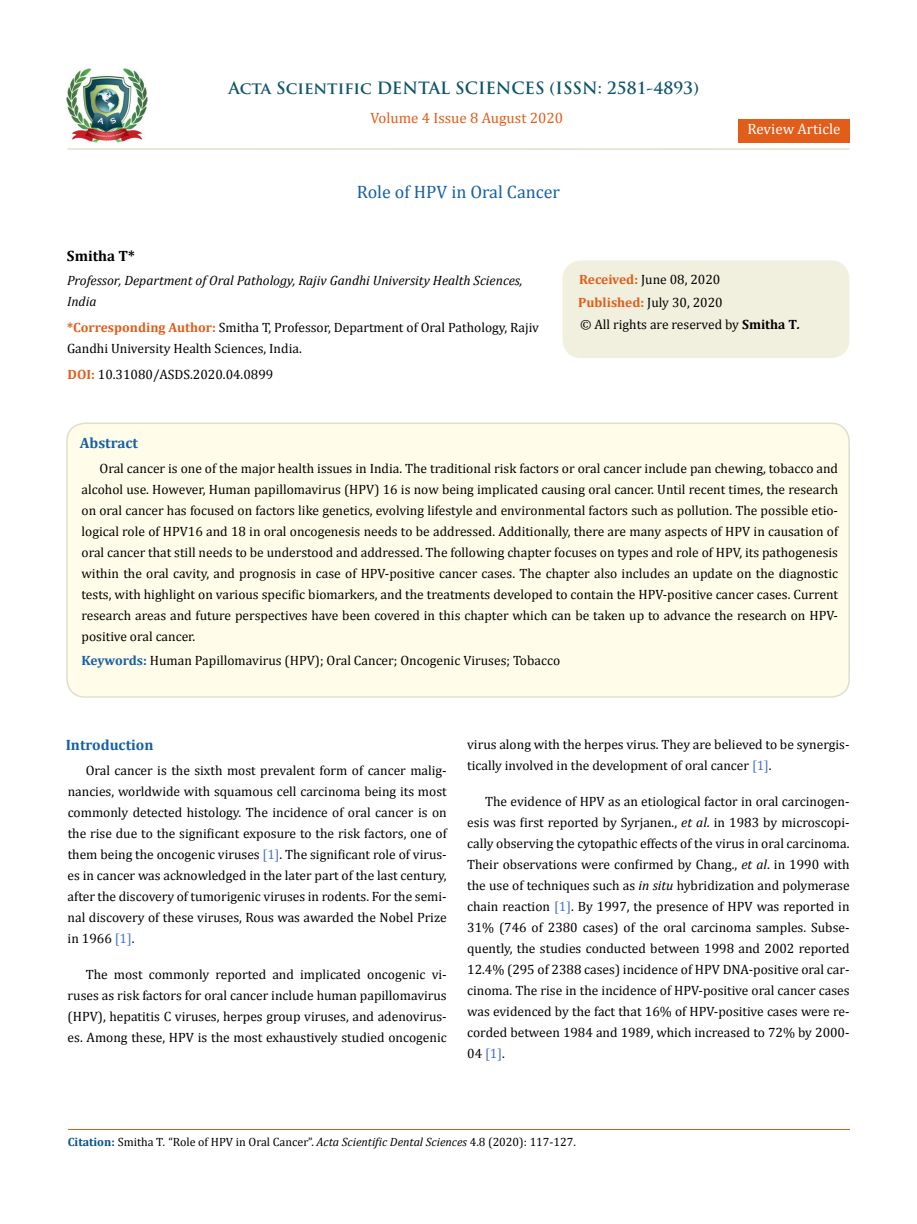
<style>
.page{position:relative;width:917px;height:1224px;background:#fff}
.page>*{position:absolute;margin:0;border:0;box-sizing:border-box;transform-origin:0 0}
.t1{font:18px "Cambria";color:#1560a6}
.t2{font:700 16.5px "Trajan Pro";color:#0e546a}
.t3{font:15px "Cambria";color:#e05d1a}
.t4{font:700 15px "Cambria";color:#1560a6}
.t5{font:15px "Cambria";color:#fff}
.t6{font:700 15px "Cambria";color:#000}
.t7{font:13.5px/21px "Cambria";color:#000;text-align:justify}
.t8{font:italic 13.5px/21px "Cambria";color:#000}
.t9{font:12px "Cambria";color:#000}
.s1{font-weight:700;color:#e05d1a}
.s2{font-weight:700}
.s3{font-weight:700;font-style:italic}
.s4{font-weight:700;color:#1560a6}
.s5{color:#4472c4}
.s6{font-style:italic}
.s7{font-weight:700;color:#035089}
</style>
<div class="page">
<img style="left:67px;top:68px;width:80px;height:74px">
<div style="left:738px;top:119px;width:111px;height:23px;background:#e05d1a"></div>
<div style="left:563px;top:261px;width:285px;height:96px;background:#f1f0de;border-radius:18px"></div>
<div style="left:562px;top:260px;width:287px;height:98px;border:2px solid #f1f0de;border-radius:18px"></div>
<div style="left:67px;top:423px;width:782px;height:274px;background:#fffde9;border-radius:18px"></div>
<div style="left:66px;top:423px;width:783px;height:275px;border:2px solid #e0dfcd;border-radius:18px"></div>
<hr style="left:68px;top:1129px;width:781px;height:1px;background:#e05d1a">
<hr style="left:67px;top:148px;width:782px;height:2px;background:#e0dfcd">
<p class="t2" style="left:228px;top:77px;width:472px">Acta Scientific DENTAL SCIENCES (ISSN: 2581-4893)</p>
<p class="t3" style="left:370px;top:109px;width:194px">Volume 4 Issue 8 August 2020</p>
<h1 class="t1" style="left:357px;top:181px;width:205px">Role of HPV in Oral Cancer</h1>
<p class="t5" style="left:747px;top:120px;width:94px">Review Article</p>
<p class="t6" style="left:67px;top:245px;width:69px">Smitha T*</p>
<p class="t8" style="left:67px;top:270px;width:457px">Professor, Department of Oral Pathology, Rajiv Gandhi University Health Sciences,<br>India</p>
<p class="t7" style="left:67px;top:317px;width:473px"><span class="s1">*Corresponding Author:</span> Smitha T, Professor, Department of Oral Pathology, Rajiv<br>Gandhi University Health Sciences, India.</p>
<p class="t7" style="left:67px;top:364px;width:207px"><span class="s1">DOI:</span> 10.31080/ASDS.2020.04.0899</p>
<p class="t7" style="left:578px;top:268px;width:146px;line-height:23px"><span class="s1">Received:</span> June 08, 2020<br><span class="s1">Published:</span> July 30, 2020</p>
<p class="t7" style="left:580px;top:314px;width:221px">© All rights are reserved by <span class="s2">Smitha T</span><span class="s3">.</span></p>
<p class="t4" style="left:80px;top:432px;width:60px">Abstract</p>
<p class="t7" style="left:81px;top:458px;width:758px;text-indent:18px">Oral cancer is one of the major health issues in India. The traditional risk factors or oral cancer include pan chewing, tobacco and alcohol use. However, Human papillomavirus (HPV) 16 is now being implicated causing oral cancer. Until recent times, the research on oral cancer has focused on factors like genetics, evolving lifestyle and environmental factors such as pollution. The possible etio&shy;logical role of HPV16 and 18 in oral oncogenesis needs to be addressed. Additionally, there are many aspects of HPV in causation of oral cancer that still needs to be understood and addressed. The following chapter focuses on types and role of HPV, its pathogenesis within the oral cavity, and prognosis in case of HPV-positive cancer cases. The chapter also includes an update on the diagnostic tests, with highlight on various specific biomarkers, and the treatments developed to contain the HPV-positive cancer cases. Current research areas and future perspectives have been covered in this chapter which can be taken up to advance the research on HPV&shy;positive oral cancer.</p>
<p class="t7" style="left:81px;top:650px;width:480px"><span class="s4">Keywords:</span> Human Papillomavirus (HPV); Oral Cancer; Oncogenic Viruses; Tobacco</p>
<p class="t4" style="left:66px;top:734px;width:89px">Introduction</p>
<p class="t7" style="left:68px;top:760px;width:380px;text-indent:18px">Oral cancer is the sixth most prevalent form of cancer malig&shy;nancies, worldwide with squamous cell carcinoma being its most commonly detected histology. The incidence of oral cancer is on the rise due to the significant exposure to the risk factors, one of them being the oncogenic viruses <span class="s5">[1]</span>. The significant role of virus&shy;es in cancer was acknowledged in the later part of the last century, after the discovery of tumorigenic viruses in rodents. For the semi&shy;nal discovery of these viruses, Rous was awarded the Nobel Prize in 1966 <span class="s5">[1]</span>.</p>
<p class="t7" style="left:68px;top:964px;width:380px;text-indent:18px">The most commonly reported and implicated oncogenic vi&shy;ruses as risk factors for oral cancer include human papillomavirus (HPV), hepatitis C viruses, herpes group viruses, and adenovirus&shy;es. Among these, HPV is the most exhaustively studied oncogenic</p>
<p class="t7" style="left:467px;top:734px;width:384px">virus along with the herpes virus. They are believed to be synergis&shy;tically involved in the development of oral cancer <span class="s5">[1]</span>.</p>
<p class="t7" style="left:467px;top:791px;width:384px;text-indent:18px">The evidence of HPV as an etiological factor in oral carcinogen&shy;esis was first reported by Syrjanen., <span class="s6">et al</span>. in 1983 by microscopi&shy;cally observing the cytopathic effects of the virus in oral carcinoma.<br>Their observations were confirmed by Chang., <span class="s6">et al</span>. in 1990 with the use of techniques such as <span class="s6">in situ</span> hybridization and polymerase chain reaction <span class="s5">[1]</span>. By 1997, the presence of HPV was reported in 31% (746 of 2380 cases) of the oral carcinoma samples. Subse&shy;quently, the studies conducted between 1998 and 2002 reported 12.4% (295 of 2388 cases) incidence of HPV DNA-positive oral car&shy;cinoma. The rise in the incidence of HPV-positive oral cancer cases was evidenced by the fact that 16% of HPV-positive cases were re&shy;corded between 1984 and 1989, which increased to 72% by 2000- 04 <span class="s5">[1]</span>.</p>
<p class="t9" style="left:68px;top:1135px;width:510px"><span class="s7">Citation:</span> Smitha T<span class="s6">.</span> “Role of HPV in Oral Cancer”. <span class="s6">Acta Scientific Dental Sciences</span> 4.8 (2020): 117-127.</p>
</div>
